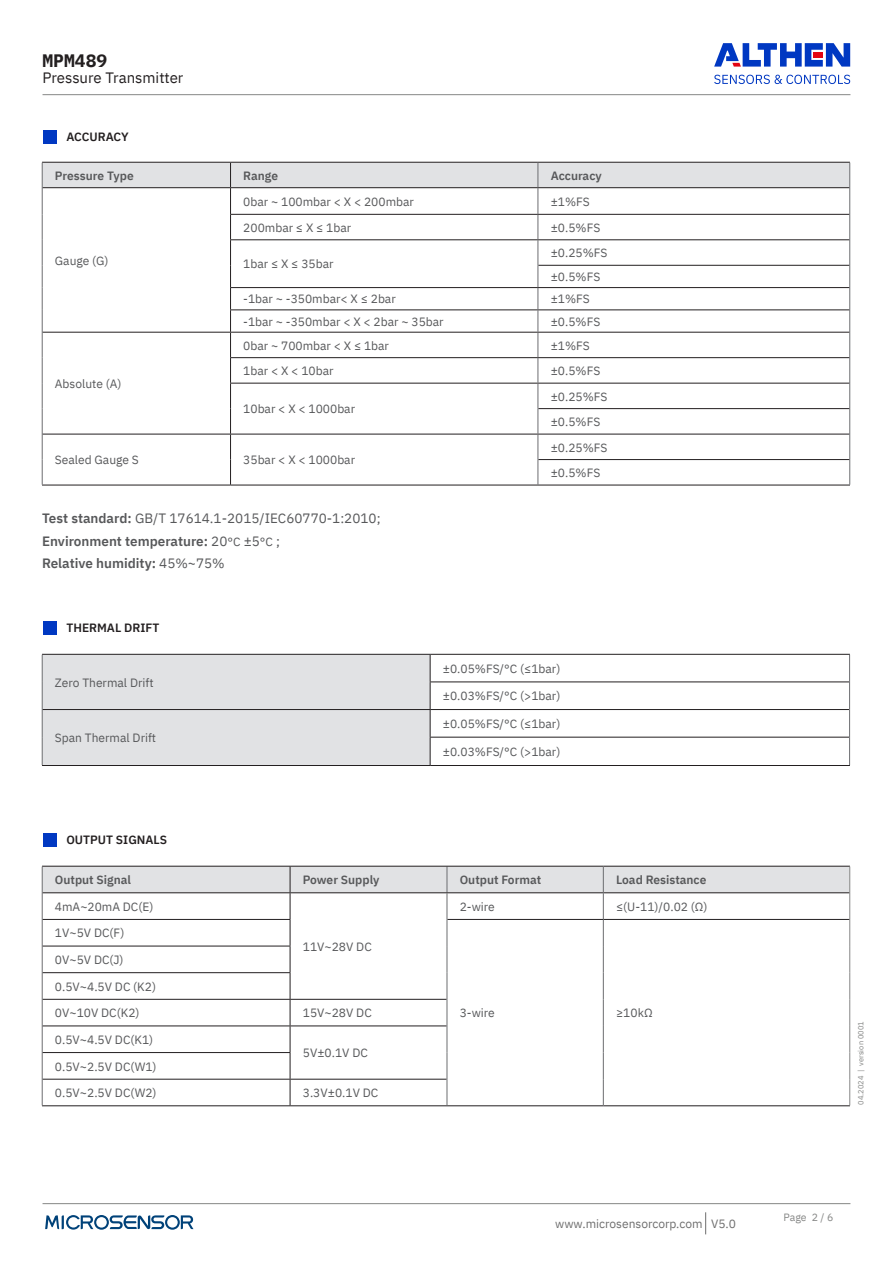
<style>
.page{position:relative;width:893px;height:1263px;background:#fff}
.page>*{position:absolute;margin:0;border:0;box-sizing:border-box;transform-origin:0 0}
.t1{font:700 18px "IBM Plex Mono";color:#231f20}
.t2{font:15px "IBM Plex Sans";color:#231f20}
.Paragraph_Style_4{font:600 13.5px "IBM Plex Sans";color:#57585a}
.Paragraph_Style_4-2{font:13.5px "IBM Plex Sans";color:#57585a}
.Paragraph_Style_2{font:12px "IBM Plex Sans";color:#57585a}
.Paragraph_Style_3{font:600 12px "IBM Plex Sans";color:#57585a}
.t3{font:600 12px "IBM Plex Sans";color:#231f20}
.t4{font:12px "IBM Plex Sans";color:#6e6e6e}
.t5{font:10.5px "IBM Plex Sans";color:#868786}
.t6{font:7.5px "IBM Plex Sans";color:#868786}
.s1{font-weight:600}
.s2{font-weight:400}
.s3{font-weight:400;font-size:12px}
</style>
<div class="page">
<hr style="left:43px;top:94px;width:807px;height:1px;background:#868786">
<hr style="left:43px;top:1203px;width:807px;height:1px;background:#868786">
<svg style="left:705px;top:1212px;width:1px;height:22px"></svg>
<svg style="left:45px;top:1215px;width:148px;height:15px"></svg>
<svg style="left:714px;top:43px;width:136px;height:24px"></svg>
<svg style="left:714px;top:75px;width:136px;height:9px"></svg>
<div style="left:43px;top:130px;width:14px;height:14px;background:#0038c2"></div>
<div style="left:43px;top:833px;width:14px;height:13px;background:#0038c2"></div>
<div style="left:43px;top:621px;width:14px;height:14px;background:#0038c2"></div>
<hr style="left:42px;top:485px;width:189px;height:1px;background:#231f20">
<hr style="left:538px;top:485px;width:312px;height:1px;background:#231f20">
<hr style="left:231px;top:485px;width:307px;height:1px;background:#231f20">
<svg style="left:42px;top:162px;width:808px;height:323px"></svg>
<hr style="left:42px;top:1105px;width:248px;height:1px;background:#231f20">
<hr style="left:290px;top:1105px;width:157px;height:1px;background:#231f20">
<hr style="left:447px;top:1105px;width:156px;height:1px;background:#231f20">
<hr style="left:603px;top:1105px;width:247px;height:1px;background:#231f20">
<svg style="left:42px;top:866px;width:808px;height:239px"></svg>
<hr style="left:42px;top:765px;width:388px;height:1px;background:#231f20">
<hr style="left:430px;top:654px;width:420px;height:1px;background:#231f20">
<hr style="left:430px;top:681px;width:419px;height:1px;background:#231f20">
<hr style="left:430px;top:709px;width:419px;height:1px;background:#231f20">
<hr style="left:430px;top:737px;width:419px;height:1px;background:#231f20">
<div style="left:42px;top:654px;width:389px;height:111px;background:#e1e2e4"></div>
<hr style="left:430px;top:765px;width:420px;height:1px;background:#231f20">
<svg style="left:849px;top:655px;width:1px;height:110px"></svg>
<h1 class="t1" style="left:43px;top:46px;width:66px">MPM489</h1>
<p class="t2" style="left:43px;top:67px;width:142px">Pressure Transmitter</p>
<p class="t3" style="left:66px;top:127px;width:64px">ACCURACY</p>
<p class="Paragraph_Style_3" style="left:55px;top:166px;width:80px">Pressure Type</p>
<p class="Paragraph_Style_3" style="left:243px;top:166px;width:36px">Range</p>
<p class="Paragraph_Style_3" style="left:551px;top:166px;width:53px">Accuracy</p>
<p class="Paragraph_Style_2" style="left:55px;top:251px;width:55px">Gauge (G)</p>
<p class="Paragraph_Style_2" style="left:55px;top:374px;width:68px">Absolute (A)</p>
<p class="Paragraph_Style_2" style="left:243px;top:192px;width:172px">0bar ~ 100mbar &lt; X &lt; 200mbar</p>
<p class="Paragraph_Style_2" style="left:551px;top:192px;width:41px">±1%FS</p>
<p class="Paragraph_Style_2" style="left:243px;top:218px;width:109px">200mbar ≤ X ≤ 1bar</p>
<p class="Paragraph_Style_2" style="left:551px;top:218px;width:51px">±0.5%FS</p>
<p class="Paragraph_Style_2" style="left:243px;top:255px;width:92px">1bar ≤ X ≤ 35bar</p>
<p class="Paragraph_Style_2" style="left:551px;top:244px;width:58px">±0.25%FS</p>
<p class="Paragraph_Style_2" style="left:551px;top:268px;width:51px">±0.5%FS</p>
<p class="Paragraph_Style_2" style="left:243px;top:290px;width:154px">-1bar ~ -350mbar&lt; X ≤ 2bar</p>
<p class="Paragraph_Style_2" style="left:551px;top:290px;width:41px">±1%FS</p>
<p class="Paragraph_Style_2" style="left:243px;top:312px;width:202px">-1bar ~ -350mbar &lt; X &lt; 2bar ~ 35bar</p>
<p class="Paragraph_Style_2" style="left:551px;top:312px;width:51px">±0.5%FS</p>
<p class="Paragraph_Style_2" style="left:243px;top:336px;width:147px">0bar ~ 700mbar &lt; X ≤ 1bar</p>
<p class="Paragraph_Style_2" style="left:551px;top:336px;width:41px">±1%FS</p>
<p class="Paragraph_Style_2" style="left:243px;top:362px;width:92px">1bar &lt; X &lt; 10bar</p>
<p class="Paragraph_Style_2" style="left:551px;top:362px;width:51px">±0.5%FS</p>
<p class="Paragraph_Style_2" style="left:243px;top:400px;width:113px">10bar &lt; X &lt; 1000bar</p>
<p class="Paragraph_Style_2" style="left:551px;top:387px;width:58px">±0.25%FS</p>
<p class="Paragraph_Style_2" style="left:551px;top:413px;width:51px">±0.5%FS</p>
<p class="Paragraph_Style_2" style="left:55px;top:451px;width:85px">Sealed Gauge S</p>
<p class="Paragraph_Style_2" style="left:243px;top:451px;width:113px">35bar &lt; X &lt; 1000bar</p>
<p class="Paragraph_Style_4-2" style="left:42px;top:508px;width:340px"><span class="s1">Test standard:</span> GB/T 17614.1-2015/IEC60770-1:2010;</p>
<p class="Paragraph_Style_4" style="left:42px;top:530px;width:240px">Environment temperature: <span class="s2">20</span><span class="s3">°C</span> <span class="s2">±5</span><span class="s3">°C</span> <span class="s2">;</span></p>
<p class="Paragraph_Style_4" style="left:42px;top:552px;width:184px">Relative humidity: <span class="s2">45%~75%</span></p>
<p class="t3" style="left:66px;top:618px;width:94px">THERMAL DRIFT</p>
<p class="Paragraph_Style_2" style="left:55px;top:673px;width:100px">Zero Thermal Drift</p>
<p class="Paragraph_Style_2" style="left:55px;top:729px;width:103px">Span Thermal Drift</p>
<p class="t3" style="left:66px;top:830px;width:102px">OUTPUT SIGNALS</p>
<p class="Paragraph_Style_2" style="left:551px;top:438px;width:58px">±0.25%FS</p>
<p class="Paragraph_Style_2" style="left:551px;top:464px;width:51px">±0.5%FS</p>
<p class="Paragraph_Style_2" style="left:443px;top:659px;width:119px">±0.05%FS/°C (≤1bar)</p>
<p class="Paragraph_Style_2" style="left:443px;top:687px;width:119px">±0.03%FS/°C (&gt;1bar)</p>
<p class="Paragraph_Style_2" style="left:443px;top:715px;width:119px">±0.05%FS/°C (≤1bar)</p>
<p class="Paragraph_Style_2" style="left:443px;top:742px;width:119px">±0.03%FS/°C (&gt;1bar)</p>
<p class="Paragraph_Style_3" style="left:55px;top:870px;width:78px">Output Signal</p>
<p class="Paragraph_Style_3" style="left:303px;top:870px;width:78px">Power Supply</p>
<p class="Paragraph_Style_3" style="left:460px;top:870px;width:83px">Output Format</p>
<p class="Paragraph_Style_3" style="left:616px;top:870px;width:92px">Load Resistance</p>
<p class="Paragraph_Style_2" style="left:55px;top:897px;width:100px">4mA~20mA DC(E)</p>
<p class="Paragraph_Style_2" style="left:303px;top:937px;width:70px">11V~28V DC</p>
<p class="Paragraph_Style_2" style="left:460px;top:897px;width:37px">2-wire</p>
<p class="Paragraph_Style_2" style="left:616px;top:897px;width:93px">≤(U-11)/0.02 (Ω)</p>
<p class="Paragraph_Style_2" style="left:55px;top:924px;width:71px">1V~5V DC(F)</p>
<p class="Paragraph_Style_2" style="left:55px;top:951px;width:70px">0V~5V DC(J)</p>
<p class="Paragraph_Style_2" style="left:55px;top:977px;width:103px">0.5V~4.5V DC (K2)</p>
<p class="Paragraph_Style_2" style="left:55px;top:1004px;width:86px">0V~10V DC(K2)</p>
<p class="Paragraph_Style_2" style="left:303px;top:1004px;width:70px">15V~28V DC</p>
<p class="Paragraph_Style_2" style="left:55px;top:1030px;width:100px">0.5V~4.5V DC(K1)</p>
<p class="Paragraph_Style_2" style="left:303px;top:1044px;width:67px">5V±0.1V DC</p>
<p class="Paragraph_Style_2" style="left:55px;top:1057px;width:103px">0.5V~2.5V DC(W1)</p>
<p class="Paragraph_Style_2" style="left:55px;top:1084px;width:103px">0.5V~2.5V DC(W2)</p>
<p class="Paragraph_Style_2" style="left:303px;top:1084px;width:77px">3.3V±0.1V DC</p>
<p class="Paragraph_Style_2" style="left:460px;top:1004px;width:37px">3-wire</p>
<p class="Paragraph_Style_2" style="left:616px;top:1004px;width:38px">≥10kΩ</p>
<p class="t4" style="left:555px;top:1214px;width:182px">www.microsensorcorp.com V5.0</p>
<p class="t6" style="left:855px;top:1104px;width:85px;rotate:-90deg">04.2024 | version 0001</p>
<p class="t5" style="left:783px;top:1209px;width:51px">Page 2 / 6</p>
</div>
